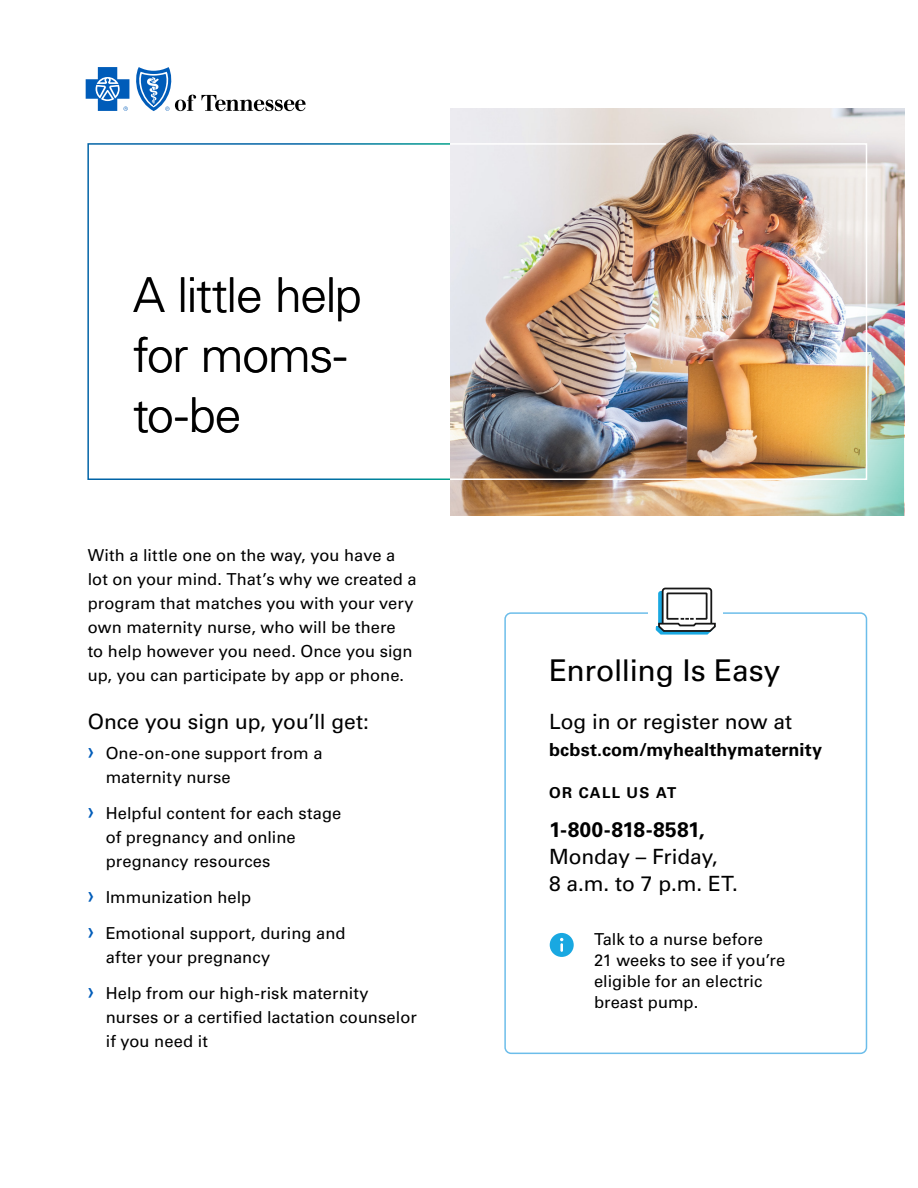
<style>
.page{position:relative;width:918px;height:1188px;background:#fff}
.page>*{position:absolute;margin:0;border:0;box-sizing:border-box;transform-origin:0 0}
.t1{font:300 48px/60px "Univers LT Std";letter-spacing:-.025em;color:#000}
.t2{font:30px "Univers LT Std";letter-spacing:-.01em;color:#000}
.t3{font:21px/27px "Univers LT Std";letter-spacing:-.005em;color:#000}
.t4{font:700 18px "Univers LT Std";letter-spacing:.005em;color:#000}
.t5{font:16.5px/24px "Univers LT Std";color:#000}
.t6{font:700 15px "Univers LT Std";letter-spacing:.085em;color:#000}
.s1{font-size:24.75px;color:#005cb9}
.s2{font-weight:700}
</style>
<div class="page">
<div style="left:504px;top:612px;width:363px;height:442px;border:2px solid #6cbdea;border-radius:6px"></div>
<div style="left:648px;top:580px;width:74px;height:60px;background:#fff"></div>
<img style="left:450px;top:108px;width:455px;height:408px">
<img style="left:712px;top:108px;width:192px;height:408px">
<img style="left:449px;top:142px;width:419px;height:339px">
<hr style="left:450px;top:143px;width:216px;height:2px;background:#fff">
<svg style="left:86px;top:67px;width:43px;height:44px"></svg>
<svg style="left:136px;top:67px;width:170px;height:44px"></svg>
<svg style="left:656px;top:587px;width:60px;height:48px"></svg>
<div style="left:550px;top:933px;width:24px;height:24px;background:#19a8e1;border-radius:50%"></div>
<svg style="left:560px;top:938px;width:3px;height:14px"></svg>
<h1 class="t1" style="left:133px;top:265px;width:230px">A little help for moms&shy;to-be</h1>
<p class="t5" style="left:88px;top:543px;width:330px">With a little one on the way, you have a lot on your mind. That’s why we created a program that matches you with your very own maternity nurse, who will be there<br>to help however you need. Once you sign up, you can participate by app or phone.</p>
<p class="t3" style="left:88px;top:708px;width:283px">Once you sign up, you’ll get:</p>
<p class="t5" style="left:106px;top:741px;width:218px;text-indent:-18px"><span class="s1">›</span> One-on-one support from a maternity nurse</p>
<p class="t5" style="left:106px;top:801px;width:237px;text-indent:-18px"><span class="s1">›</span> Helpful content for each stage of pregnancy and online pregnancy resources</p>
<p class="t5" style="left:88px;top:885px;width:165px"><span class="s1">›</span> Immunization help</p>
<p class="t5" style="left:106px;top:921px;width:241px;text-indent:-18px"><span class="s1">›</span> Emotional support, during and after your pregnancy</p>
<p class="t5" style="left:106px;top:981px;width:313px;text-indent:-18px"><span class="s1">›</span> Help from our high-risk maternity nurses or a certifed lactation counselor if you need it</p>
<h2 class="t2" style="left:549px;top:653px;width:233px">Enrolling Is Easy</h2>
<p class="t3" style="left:549px;top:708px;width:245px">Log in or register now at</p>
<p class="t4" style="left:549px;top:739px;width:275px">bcbst.com/myhealthymaternity</p>
<p class="t6" style="left:549px;top:784px;width:129px">OR CALL US AT</p>
<p class="t3" style="left:549px;top:816px;width:190px"><span class="s2">1-800-818-8581,<br></span>Monday – Friday,<br>8 a.m. to 7 p.m. ET.</p>
<p class="t5" style="left:594px;top:929px;width:193px;line-height:21px">Talk to a nurse before<br>21 weeks to see if you’re eligible for an electric breast pump.</p>
</div>
